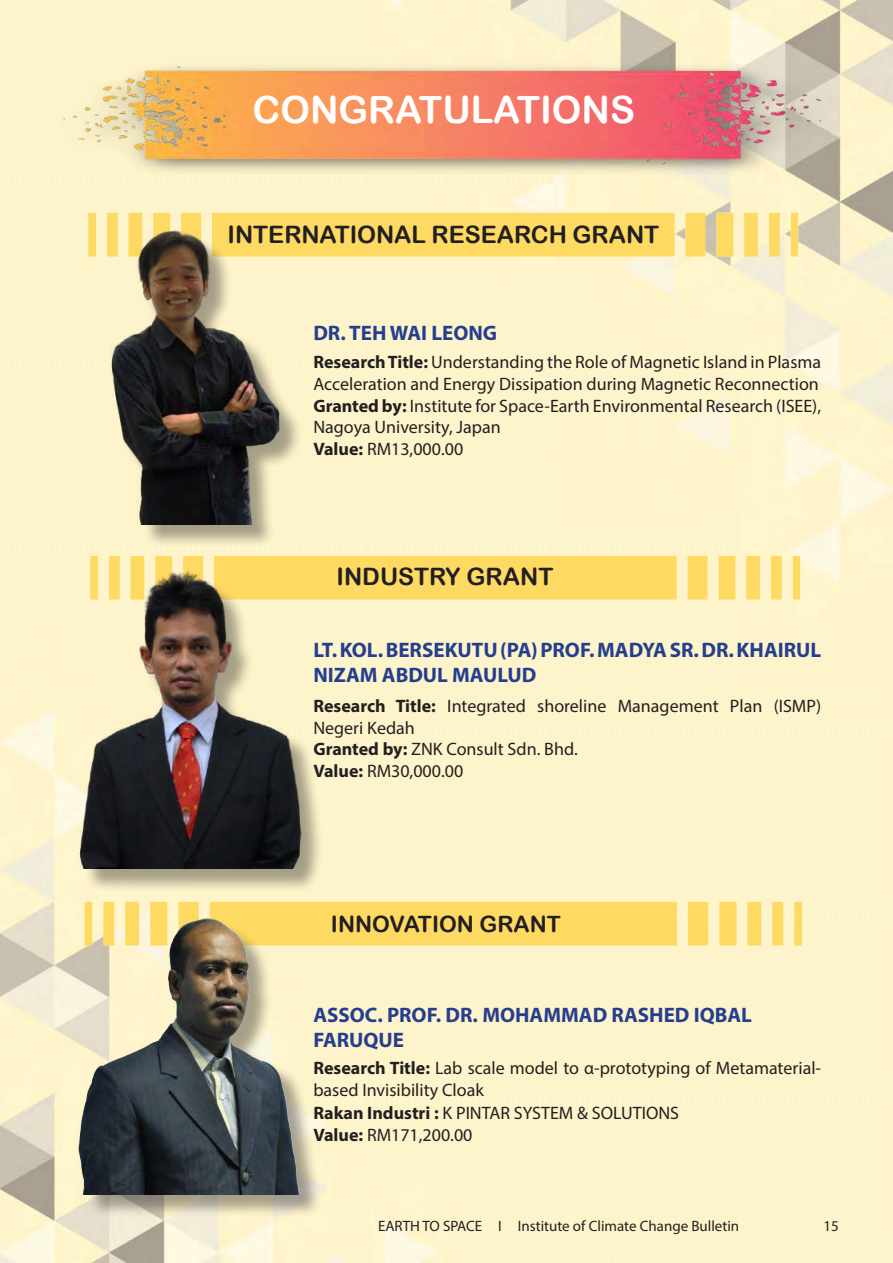
<style>
.page{position:relative;width:893px;height:1263px;background:#fff}
.page>*{position:absolute;margin:0;border:0;box-sizing:border-box;transform-origin:0 0}
.t1{font:37.5px "Arial Rounded MT Bold";color:#fff}
.t2{font:24px "Arial Rounded MT Bold";color:#231f20}
.t3{font:22.5px "Arial Rounded MT Bold";color:#231f20}
.t4{font:700 21px/25.2px "Myriad Pro";color:#253f8e}
.t5{font:18px/21.6px "Myriad Pro";color:#231f20}
.t6{font:15px "Myriad Pro";color:#231f20}
.s1{font-weight:700}
</style>
<div class="page">
<img style="left:0;top:0;width:893px;height:1262px">
<img style="left:56px;top:47px;width:783px;height:135px">
<img style="left:69px;top:197px;width:754px;height:73px">
<img style="left:72px;top:540px;width:754px;height:73px">
<img style="left:66px;top:887px;width:761px;height:73px">
<div style="left:82px;top:922px;width:240px;height:296px;background:#231f20;opacity:.4"></div>
<img style="left:72px;top:890px;width:239px;height:304px">
<div style="left:84px;top:576px;width:240px;height:316px;background:#231f20;opacity:.4"></div>
<img style="left:72px;top:565px;width:239px;height:303px">
<div style="left:115px;top:234px;width:188px;height:314px;background:#231f20;opacity:.4"></div>
<img style="left:72px;top:221px;width:239px;height:303px">
<h1 class="t1" style="left:253px;top:88px;width:384px">CONGRATULATIONS</h1>
<h2 class="t2" style="left:228px;top:220px;width:433px">INTERNATIONAL RESEARCH GRANT</h2>
<p class="t4" style="left:313px;top:319px;width:185px">DR. TEH WAI LEONG</p>
<p class="t5" style="left:313px;top:351px;width:509px"><span class="s1">Research Title:</span> Understanding the Role of Magnetic Island in Plasma Acceleration and Energy Dissipation during Magnetic Reconnection <span class="s1">Granted by:</span> Institute for Space-Earth Environmental Research (ISEE), Nagoya University, Japan<br><span class="s1">Value:</span> RM13,000.00</p>
<h2 class="t2" style="left:336px;top:563px;width:218px">INDUSTRY GRANT</h2>
<p class="t4" style="left:313px;top:636px;width:509px">LT. KOL. BERSEKUTU (PA) PROF. MADYA SR. DR. KHAIRUL<br>NIZAM ABDUL MAULUD</p>
<p class="t5" style="left:313px;top:695px;width:509px"><span class="s1">Research Title:</span> Integrated shoreline Management Plan (ISMP)<br>Negeri Kedah<br><span class="s1">Granted by:</span> ZNK Consult Sdn. Bhd.<br><span class="s1">Value:</span> RM30,000.00</p>
<p class="t3" style="left:331px;top:910px;width:231px">INNOVATION GRANT</p>
<p class="t4" style="left:313px;top:1002px;width:440px">ASSOC. PROF. DR. MOHAMMAD RASHED IQBAL<br>FARUQUE</p>
<p class="t5" style="left:313px;top:1056px;width:509px;line-height:22.5px"><span class="s1">Research Title:</span> Lab scale model to α-prototyping of Metamaterial&shy;based Invisibility Cloak<br><span class="s1">Rakan Industri :</span> K PINTAR SYSTEM &amp; SOLUTIONS<br><span class="s1">Value:</span> RM171,200.00</p>
<p class="t6" style="left:378px;top:1216px;width:363px">EARTH TO SPACE I Institute of Climate Change Bulletin</p>
<p class="t6" style="left:824px;top:1216px;width:17px">15</p>
</div>
